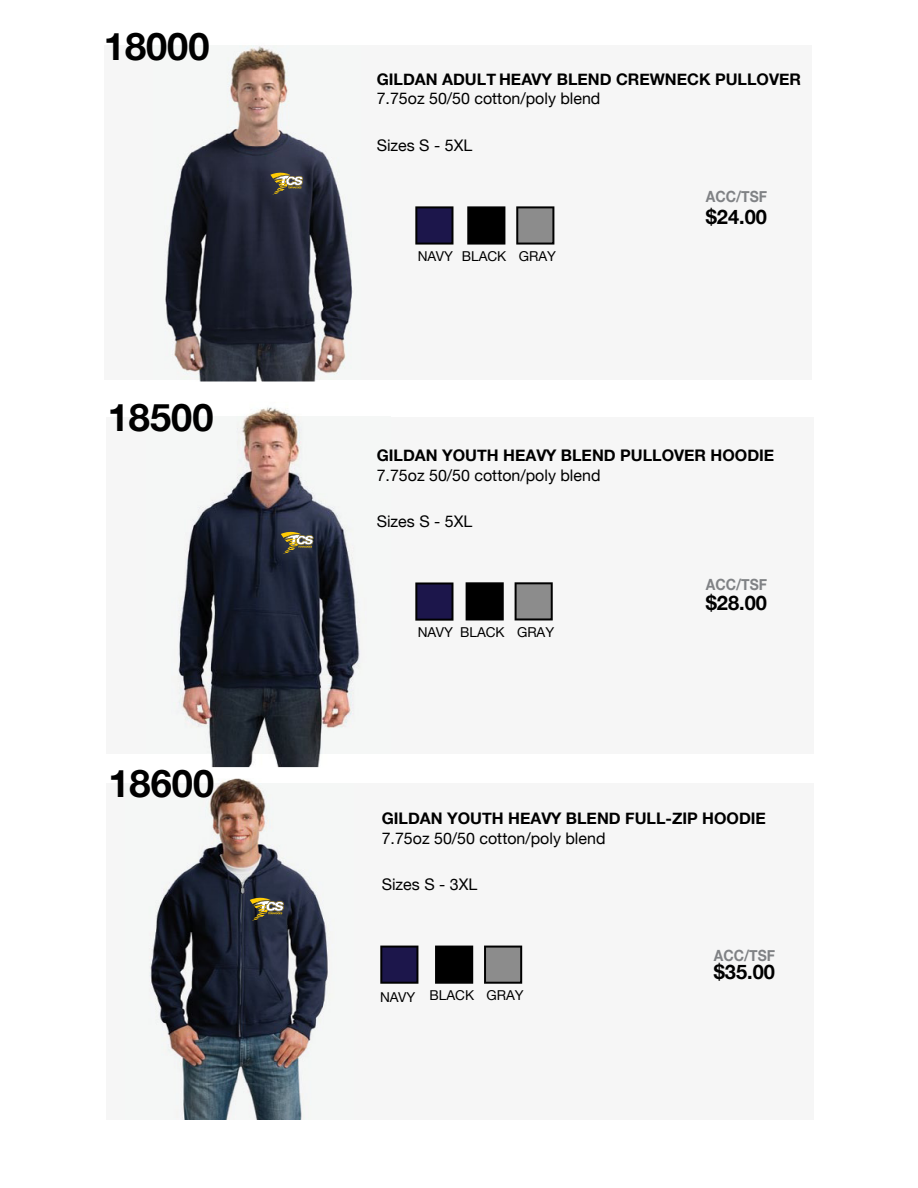
<style>
.page{position:relative;width:918px;height:1188px;background:#fff}
.page>*{position:absolute;margin:0;border:0;box-sizing:border-box;transform-origin:0 0}
.t1{font:700 37.95px "Helvetica Neue";color:#000}
.t2{font:700 19.95px "Helvetica Neue";color:#000}
.t3{font:16.05px "Helvetica Neue";color:#000}
.t4{font:700 16.05px "Helvetica Neue";color:#000}
.t5{font:700 15.45px "Helvetica Neue";color:#808285;scale:.91 1}
.t6{font:13.65px "Helvetica Neue";color:#000}
</style>
<div class="page">
<div style="left:107px;top:417px;width:707px;height:336px;background:#f6f6f6"></div>
<img style="left:206px;top:407px;width:120px;height:360px">
<img style="left:178px;top:417px;width:182px;height:336px">
<div style="left:107px;top:783px;width:707px;height:337px;background:#f6f6f6"></div>
<img style="left:150px;top:778px;width:178px;height:342px">
<svg style="left:380px;top:946px;width:38px;height:38px"></svg>
<div style="left:105px;top:46px;width:707px;height:334px;background:#f6f6f6"></div>
<img style="left:165px;top:46px;width:188px;height:334px">
<svg style="left:250px;top:895px;width:34px;height:26px"></svg>
<svg style="left:270px;top:170px;width:33px;height:25px"></svg>
<svg style="left:415px;top:206px;width:38px;height:39px"></svg>
<svg style="left:467px;top:206px;width:38px;height:39px"></svg>
<svg style="left:516px;top:206px;width:38px;height:39px"></svg>
<svg style="left:466px;top:582px;width:38px;height:38px"></svg>
<svg style="left:515px;top:582px;width:38px;height:38px"></svg>
<svg style="left:435px;top:946px;width:38px;height:38px"></svg>
<svg style="left:484px;top:946px;width:38px;height:38px"></svg>
<svg style="left:415px;top:582px;width:38px;height:39px"></svg>
<svg style="left:281px;top:529px;width:32px;height:25px"></svg>
<h1 class="t1" style="left:104px;top:17px;width:107px">18000</h1>
<h1 class="t1" style="left:108px;top:387px;width:107px">18500</h1>
<h1 class="t1" style="left:108px;top:754px;width:107px">18600</h1>
<p class="t4" style="left:377px;top:67px;width:426px">GILDAN ADULT HEAVY BLEND CREWNECK PULLOVER</p>
<p class="t3" style="left:377px;top:87px;width:225px">7.75oz 50/50 cotton/poly blend</p>
<p class="t3" style="left:377px;top:134px;width:97px">Sizes S - 5XL</p>
<p class="t5" style="left:706px;top:184px;width:69px">ACC/TSF</p>
<p class="t6" style="left:418px;top:246px;width:140px">NAVY BLACK GRAY</p>
<p class="t2" style="left:706px;top:202px;width:63px">$24.00</p>
<p class="t4" style="left:377px;top:443px;width:399px">GILDAN YOUTH HEAVY BLEND PULLOVER HOODIE</p>
<p class="t3" style="left:377px;top:463px;width:225px">7.75oz 50/50 cotton/poly blend</p>
<p class="t3" style="left:377px;top:510px;width:97px">Sizes S - 5XL</p>
<p class="t5" style="left:706px;top:572px;width:69px">ACC/TSF</p>
<p class="t6" style="left:418px;top:622px;width:37px">NAVY</p>
<p class="t6" style="left:460px;top:622px;width:96px">BLACK GRAY</p>
<p class="t2" style="left:706px;top:587px;width:63px">$28.00</p>
<p class="t4" style="left:382px;top:806px;width:386px">GILDAN YOUTH HEAVY BLEND FULL-ZIP HOODIE</p>
<p class="t3" style="left:382px;top:826px;width:225px">7.75oz 50/50 cotton/poly blend</p>
<p class="t3" style="left:382px;top:873px;width:97px">Sizes S - 3XL</p>
<p class="t5" style="left:714px;top:943px;width:69px">ACC/TSF</p>
<p class="t6" style="left:380px;top:987px;width:37px">NAVY</p>
<p class="t6" style="left:430px;top:985px;width:96px">BLACK GRAY</p>
<p class="t2" style="left:714px;top:957px;width:63px">$35.00</p>
</div>
